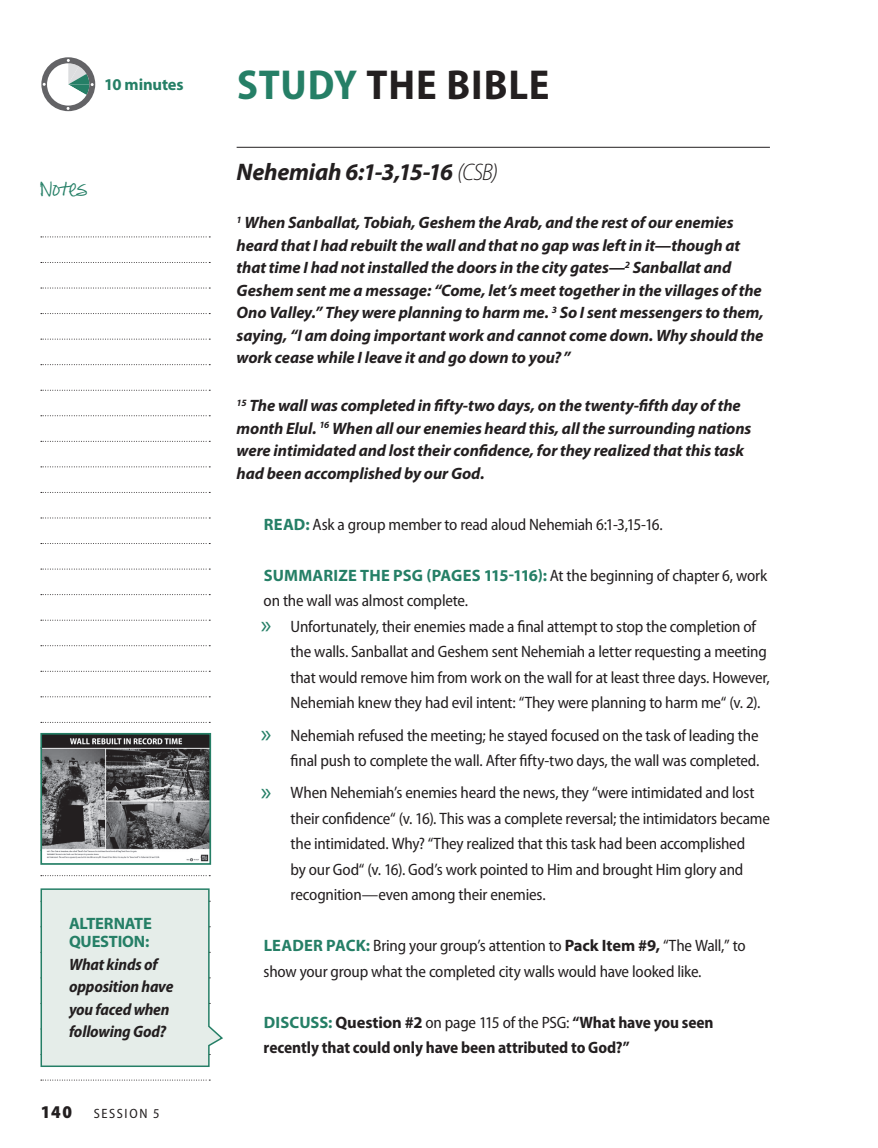
<style>
.page{position:relative;width:878px;height:1148px;background:#fff}
.page>*{position:absolute;margin:0;border:0;box-sizing:border-box;transform-origin:0 0}
.t1{font:700 semi-condensed 42px "Myriad Pro";letter-spacing:.02em;color:#231f20}
.t2{font:italic 700 24px "Myriad Pro";letter-spacing:-.01em;color:#231f20}
.t3{font:900 semi-condensed 18px "Myriad Pro";color:#231f20}
.t4{font:semi-condensed 16.5px/25.5px "Myriad Pro";letter-spacing:-.015em;color:#231f20}
.t5{font:italic 700 16.5px/22.5px "Myriad Pro";letter-spacing:-.005em;color:#231f20}
.t6{font:700 semi-condensed 16.5px/25.5px "Myriad Pro";letter-spacing:-.005em;color:#231f20}
.t7{font:700 16.5px/18px "Myriad Pro";letter-spacing:-.01em;color:#257f66}
.t8{font:italic 700 semi-condensed 16.5px/22.5px "Myriad Pro";letter-spacing:-.01em;color:#231f20}
.t9{font:15px "Pea Alesa";letter-spacing:-.03em;color:#257f66}
.t10{font:semi-condensed 13.5px "Myriad Pro";letter-spacing:.13em;color:#231f20}
.s1{color:#257f66}
.s2{font-weight:300;font-stretch:semi-condensed}
.s3{font-weight:700;font-stretch:normal;color:#257f66}
.s4{font-weight:400;font-stretch:semi-condensed;color:#231f20}
.s5{font-stretch:normal;font-size:25.5px;color:#257f66}
.s6{font-weight:700;font-stretch:normal}
.s7{font-stretch:normal;color:#257f66}
.s8{font-stretch:normal}
.s9{font-weight:400}
</style>
<div class="page">
<svg style="left:41px;top:236px;width:169px;height:1px"></svg>
<svg style="left:41px;top:262px;width:169px;height:1px"></svg>
<svg style="left:41px;top:288px;width:169px;height:1px"></svg>
<svg style="left:41px;top:313px;width:169px;height:1px"></svg>
<svg style="left:41px;top:339px;width:169px;height:1px"></svg>
<svg style="left:41px;top:364px;width:169px;height:1px"></svg>
<svg style="left:41px;top:390px;width:169px;height:1px"></svg>
<svg style="left:41px;top:415px;width:169px;height:1px"></svg>
<svg style="left:41px;top:441px;width:169px;height:1px"></svg>
<svg style="left:41px;top:466px;width:169px;height:1px"></svg>
<svg style="left:41px;top:492px;width:169px;height:1px"></svg>
<svg style="left:41px;top:517px;width:169px;height:1px"></svg>
<svg style="left:41px;top:543px;width:169px;height:1px"></svg>
<svg style="left:41px;top:568px;width:169px;height:1px"></svg>
<svg style="left:41px;top:594px;width:169px;height:1px"></svg>
<svg style="left:41px;top:620px;width:169px;height:1px"></svg>
<svg style="left:41px;top:645px;width:169px;height:1px"></svg>
<svg style="left:41px;top:671px;width:169px;height:1px"></svg>
<svg style="left:41px;top:696px;width:169px;height:1px"></svg>
<svg style="left:41px;top:722px;width:169px;height:1px"></svg>
<svg style="left:41px;top:875px;width:169px;height:1px"></svg>
<svg style="left:41px;top:1079px;width:169px;height:1px"></svg>
<hr style="left:237px;top:147px;width:532px;height:1px;background:#231f20">
<img style="left:43px;top:736px;width:165px;height:125px">
<div style="left:40px;top:733px;width:171px;height:131px;border:2px solid #257f66"></div>
<svg style="left:40px;top:888px;width:183px;height:179px;background:#e0eae6"></svg>
<svg style="left:41px;top:57px;width:54px;height:54px"></svg>
<p class="t7" style="left:104px;top:75px;width:81px">10 minutes</p>
<h1 class="t1" style="left:237px;top:58px;width:314px"><span class="s1">STUDY</span> THE BIBLE</h1>
<p class="t9" style="left:40px;top:187px;width:48px">Notes</p>
<p class="t7" style="left:69px;top:914px;width:84px">ALTERNATE<br>QUESTION:</p>
<p class="t8" style="left:69px;top:952px;width:106px">What kinds of opposition have you faced when following God?</p>
<p class="t3" style="left:40px;top:1100px;width:33px">140</p>
<p class="t10" style="left:94px;top:1105px;width:67px">Sess ion 5</p>
<h2 class="t2" style="left:237px;top:156px;width:263px">Nehemiah 6:1-3,15-16 <span class="s2">(CSB)</span></h2>
<p class="t5" style="left:236px;top:211px;width:528px"><sup>1</sup> When Sanballat, Tobiah, Geshem the Arab, and the rest of our enemies heard that I had rebuilt the wall and that no gap was left in it—though at that time I had not installed the doors in the city gates—<sup>2</sup> Sanballat and Geshem sent me a message: “Come, let’s meet together in the villages of the Ono Valley.” They were planning to harm me. <sup>3</sup> So I sent messengers to them, saying, “I am doing important work and cannot come down. Why should the work cease while I leave it and go down to you?”</p>
<p class="t5" style="left:237px;top:394px;width:516px"><sup>15</sup> The wall was completed in fifty-two days, on the twenty-fifth day of the month Elul. <sup>16</sup> When all our enemies heard this, all the surrounding nations were intimidated and lost their confidence, for they realized that this task had been accomplished by our God.</p>
<p class="t4" style="left:264px;top:511px;width:400px"><span class="s3">READ:</span> Ask a group member to read aloud Nehemiah 6:1-3,15-16.</p>
<p class="t7" style="left:264px;top:565px;width:505px">SUMMARIZE THE PSG (PAGES 115-116): <span class="s4">At the beginning of chapter 6, work</span></p>
<p class="t4" style="left:263px;top:588px;width:206px">on the wall was almost complete.</p>
<p class="t4" style="left:261px;top:613px;width:496px"><span class="s5">»</span> Unfortunately, their enemies made a final attempt to stop the completion of</p>
<p class="t4" style="left:290px;top:638px;width:477px">the walls. Sanballat and Geshem sent Nehemiah a letter requesting a meeting</p>
<p class="t4" style="left:290px;top:664px;width:481px">that would remove him from work on the wall for at least three days. However,</p>
<p class="t4" style="left:290px;top:689px;width:471px">Nehemiah knew they had evil intent: “They were planning to harm me“ (v. 2).</p>
<p class="t4" style="left:261px;top:722px;width:500px;text-align:right"><span class="s5">»</span> Nehemiah refused the meeting; he stayed focused on the task of leading the final push to complete the wall. After fifty-two days, the wall was completed.</p>
<p class="t4" style="left:290px;top:779px;width:480px;text-indent:-30px"><span class="s5">»</span> When Nehemiah’s enemies heard the news, they “were intimidated and lost their confidence“ (v. 16). This was a complete reversal; the intimidators became the intimidated. Why? “They realized that this task had been accomplished<br>by our God“ (v. 16). God’s work pointed to Him and brought Him glory and recognition—even among their enemies.</p>
<p class="t4" style="left:264px;top:932px;width:483px"><span class="s3">LEADER PACK:</span> Bring your group’s attention to <span class="s6">Pack Item #9,</span> “The Wall,” to show your group what the completed city walls would have looked like.</p>
<p class="t6" style="left:264px;top:1009px;width:451px"><span class="s7">DISCUSS:</span> <span class="s8">Question #2</span> <span class="s9">on page 115 of the PSG:</span> “What have you seen recently that could only have been attributed to God?”</p>
</div>
